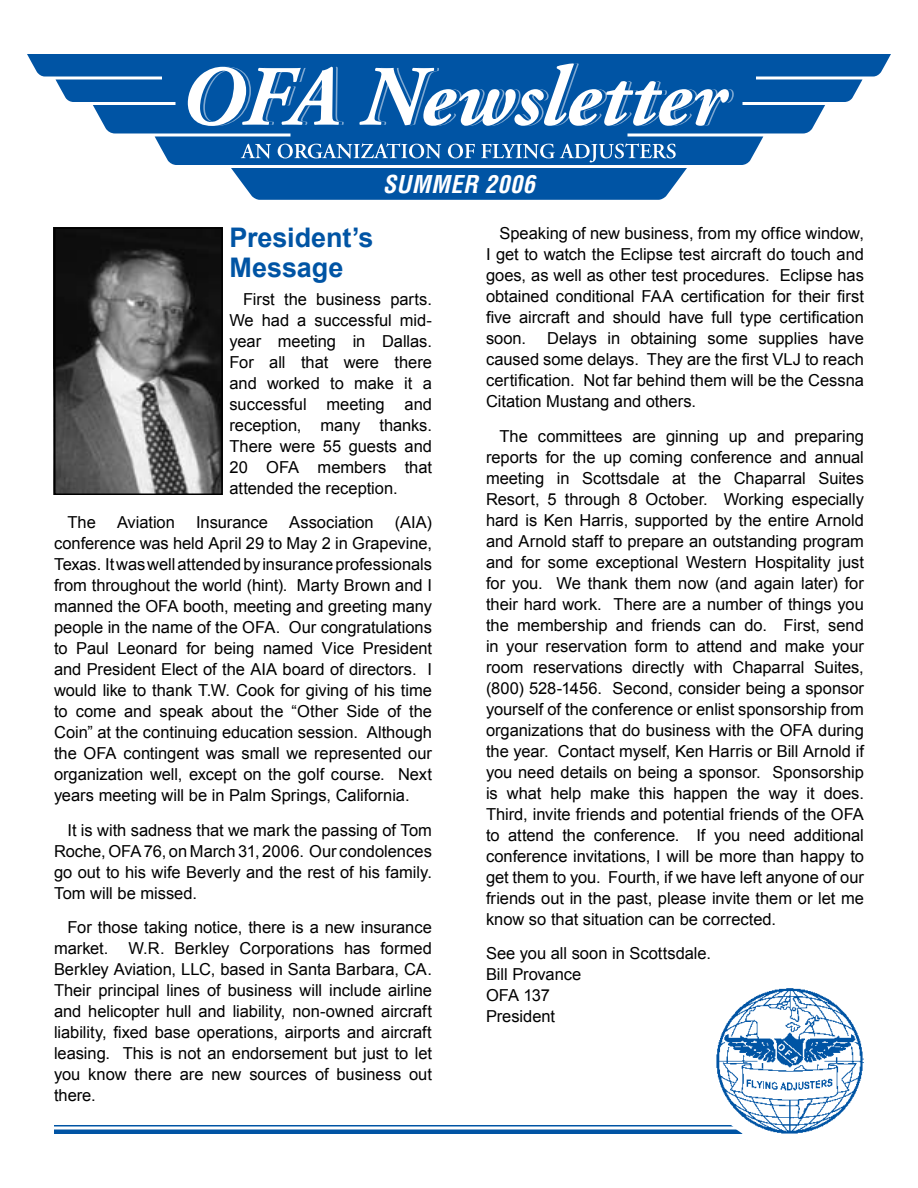
<style>
.page{position:relative;width:918px;height:1188px;background:#fff}
.page>*{position:absolute;margin:0;border:0;box-sizing:border-box;transform-origin:0 0}
.t1{font:700 27px/30px "Arial";letter-spacing:-.005em;color:#0054a4}
.t2{font:italic 700 condensed 24px "Helvetica";letter-spacing:.025em;color:#fff}
.t3{font:16.5px/21px "Arial";letter-spacing:-.005em;color:#000;text-align:justify}
</style>
<div class="page">
<hr style="left:54px;top:1125px;width:688px;height:2px;background:#0054a4">
<hr style="left:54px;top:1130px;width:688px;height:4px;background:#0054a4">
<svg style="left:27px;top:54px;width:864px;height:111px;fill:#0054a4"></svg>
<svg style="left:231px;top:168px;width:456px;height:32px;background:#0e5da9"></svg>
<svg style="left:241px;top:144px;width:30px;height:15px"></svg>
<svg style="left:278px;top:143px;width:163px;height:16px;background:#4c86bf"></svg>
<svg style="left:448px;top:144px;width:27px;height:14px"></svg>
<svg style="left:481px;top:143px;width:195px;height:19px;background:#3e7dba"></svg>
<svg style="left:188px;top:67px;width:156px;height:59px"></svg>
<svg style="left:359px;top:63px;width:375px;height:63px"></svg>
<img style="left:57px;top:230px;width:163px;height:262px">
<div style="left:54px;top:227px;width:169px;height:268px;border:2px solid #000"></div>
<img style="left:716px;top:988px;width:148px;height:146px">
<h2 class="t2" style="left:383px;top:170px;width:154px">SUMMER 2006</h2>
<h1 class="t1" style="left:230px;top:223px;width:145px">President’s<br>Message</h1>
<p class="t3" style="left:230px;top:288px;width:204px;text-indent:14px">First the business parts.<br>We had a successful mid&shy;year meeting in Dallas.<br>For all that were there and worked to make it a successful meeting and reception, many thanks.<br>There were 55 guests and 20 OFA members that attended the reception.</p>
<p class="t3" style="left:54px;top:512px;width:380px;text-indent:341px">(AIA) conference was held April 29 to May 2 in Grapevine, Texas. It was well attended by insurance professionals from throughout the world (hint). Marty Brown and I manned the OFA booth, meeting and greeting many people in the name of the OFA. Our congratulations to Paul Leonard for being named Vice President and President Elect of the AIA board of directors. I would like to thank T.W. Cook for giving of his time to come and speak about the “Other Side of the Coin” at the continuing education session. Although the OFA contingent was small we represented our organization well, except on the golf course. Next years meeting will be in Palm Springs, California.</p>
<p class="t3" style="left:54px;top:819px;width:379px;text-indent:14px">It is with sadness that we mark the passing of Tom Roche, OFA 76, on March 31, 2006. Our condolences go out to his wife Beverly and the rest of his family.<br>Tom will be missed.</p>
<p class="t3" style="left:54px;top:917px;width:379px;text-indent:14px">For those taking notice, there is a new insurance market. W.R. Berkley Corporations has formed Berkley Aviation, LLC, based in Santa Barbara, CA.<br>Their principal lines of business will include airline and helicopter hull and liability, non-owned aircraft liability, fixed base operations, airports and aircraft leasing. This is not an endorsement but just to let you know there are new sources of business out there.</p>
<p class="t3" style="left:68px;top:512px;width:30px">The</p>
<p class="t3" style="left:117px;top:512px;width:59px">Aviation</p>
<p class="t3" style="left:196px;top:512px;width:74px">Insurance</p>
<p class="t3" style="left:289px;top:512px;width:86px">Association</p>
<p class="t3" style="left:486px;top:223px;width:380px;text-indent:14px">Speaking of new business, from my office window, I get to watch the Eclipse test aircraft do touch and goes, as well as other test procedures. Eclipse has obtained conditional FAA certification for their first five aircraft and should have full type certification soon.</p>
<p class="t3" style="left:486px;top:328px;width:380px;text-indent:61px">Delays in obtaining some supplies have caused some delays. They are the first VLJ to reach certification. Not far behind them will be the Cessna Citation Mustang and others.</p>
<p class="t3" style="left:486px;top:426px;width:380px;text-indent:14px">The committees are ginning up and preparing reports for the up coming conference and annual meeting in Scottsdale at the Chaparral Suites Resort, 5 through 8 October. Working especially hard is Ken Harris, supported by the entire Arnold and Arnold staff to prepare an outstanding program and for some exceptional Western Hospitality just for you. We thank them now (and again later) for their hard work. There are a number of things you the membership and friends can do. First, send in your reservation form to attend and make your room reservations directly with Chaparral Suites, (800) 528-1456. Second, consider being a sponsor yourself of the conference or enlist sponsorship from organizations that do business with the OFA during the year. Contact myself, Ken Harris or Bill Arnold if you need details on being a sponsor. Sponsorship is what help make this happen the way it does.<br>Third, invite friends and potential friends of the OFA to attend the conference. If you need additional conference invitations, I will be more than happy to get them to you. Fourth, if we have left anyone of our friends out in the past, please invite them or let me know so that situation can be corrected.</p>
<p class="t3" style="left:486px;top:943px;width:226px;text-align:left">See you all soon in Scottsdale.<br>Bill Provance<br>OFA 137<br>President</p>
</div>
